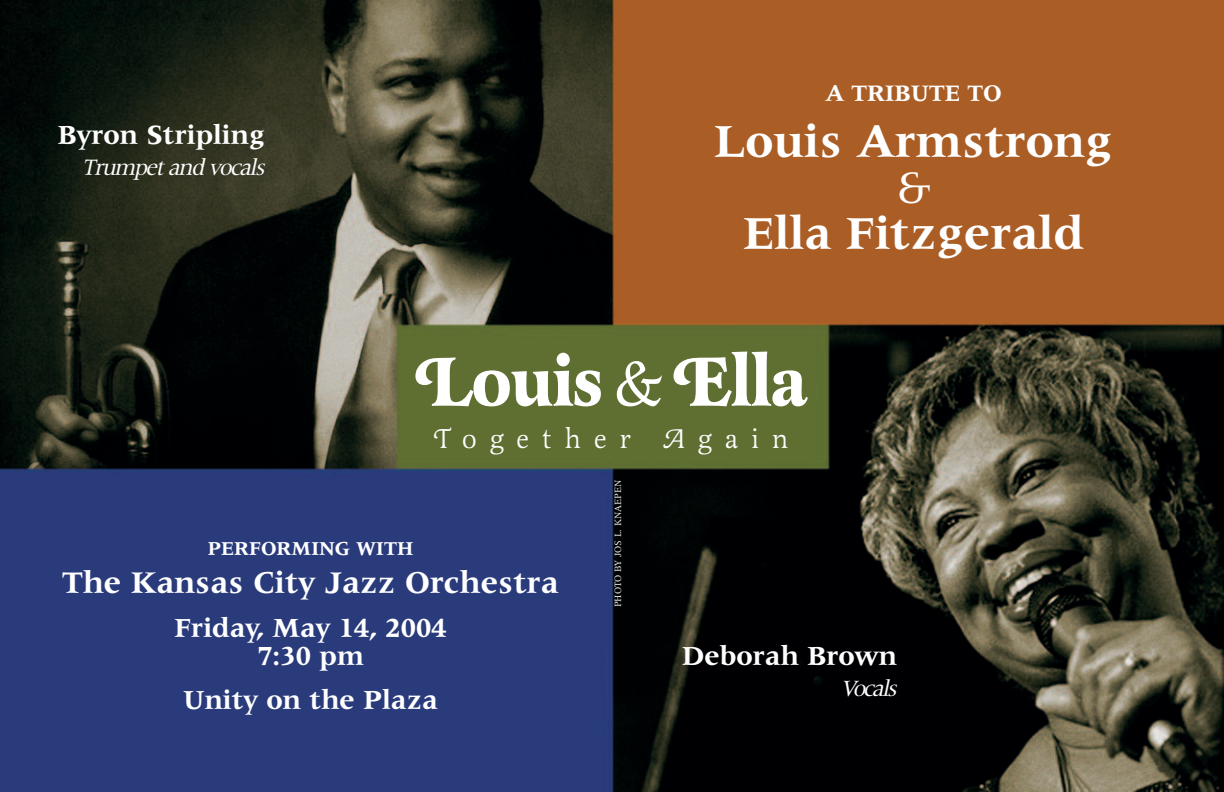
<style>
.page{position:relative;width:1224px;height:792px;background:#fff}
.page>*{position:absolute;margin:0;border:0;box-sizing:border-box;transform-origin:0 0}
.t1{font:700 72px "Latienne Swa T";letter-spacing:-.03em;color:#fff;scale:.95 1}
.t2{font:700 48px "Latin 725 BT";color:#fff}
.t3{font:48px "Latin 725 BT";color:#fff}
.t4{font:700 32px "Latin 725 BT";color:#fff}
.t5{font:700 28px/28px "Latin 725 BT";color:#fff;text-align:center}
.t6{font:28px "Latienne Swa T";letter-spacing:.45em;color:#fff}
.t7{font:italic 24px "Latin 725 BT";color:#fff}
.t8{font:700 24px "Latin 725 BT";color:#fff}
.t9{font:700 20px "Latin 725 BT";color:#fff}
.t10{font:10px "Latin 725 BT";color:#fff}
.s1{font-weight:400}
</style>
<div class="page">
<img style="left:0;top:0;width:1224px;height:792px">
<p class="t5" style="left:58px;top:123px;width:209px">Byron Stripling</p>
<p class="t7" style="left:82px;top:158px;width:189px">Trumpetand vocals</p>
<p class="t8" style="left:825px;top:84px;width:178px">A TRIBUTE TO</p>
<h2 class="t2" style="left:715px;top:123px;width:399px">Louis Armstrong</h2>
<h2 class="t3" style="left:897px;top:169px;width:35px">&amp;</h2>
<h2 class="t2" style="left:743px;top:215px;width:342px">Ella Fitzgerald</h2>
<h1 class="t1" style="left:415px;top:339px;width:414px">Louis <span class="s1">&amp;</span> Ella</h1>
<p class="t6" style="left:434px;top:422px;width:356px">Together Again</p>
<p class="t9" style="left:208px;top:541px;width:207px">PERFORMING WITH</p>
<p class="t4" style="left:62px;top:570px;width:498px">The Kansas City Jazz Orchestra</p>
<p class="t5" style="left:174px;top:616px;width:274px">Friday, May 14, 2004<br>7:30 pm</p>
<p class="t5" style="left:183px;top:688px;width:256px">Unity on the Plaza</p>
<p class="t10" style="left:614px;top:607px;width:129px;rotate:-90deg">PHOTO BY JOS L. KNAEPEN</p>
<p class="t5" style="left:682px;top:644px;width:216px">Deborah Brown</p>
<p class="t7" style="left:841px;top:679px;width:62px">Vocals</p>
</div>
